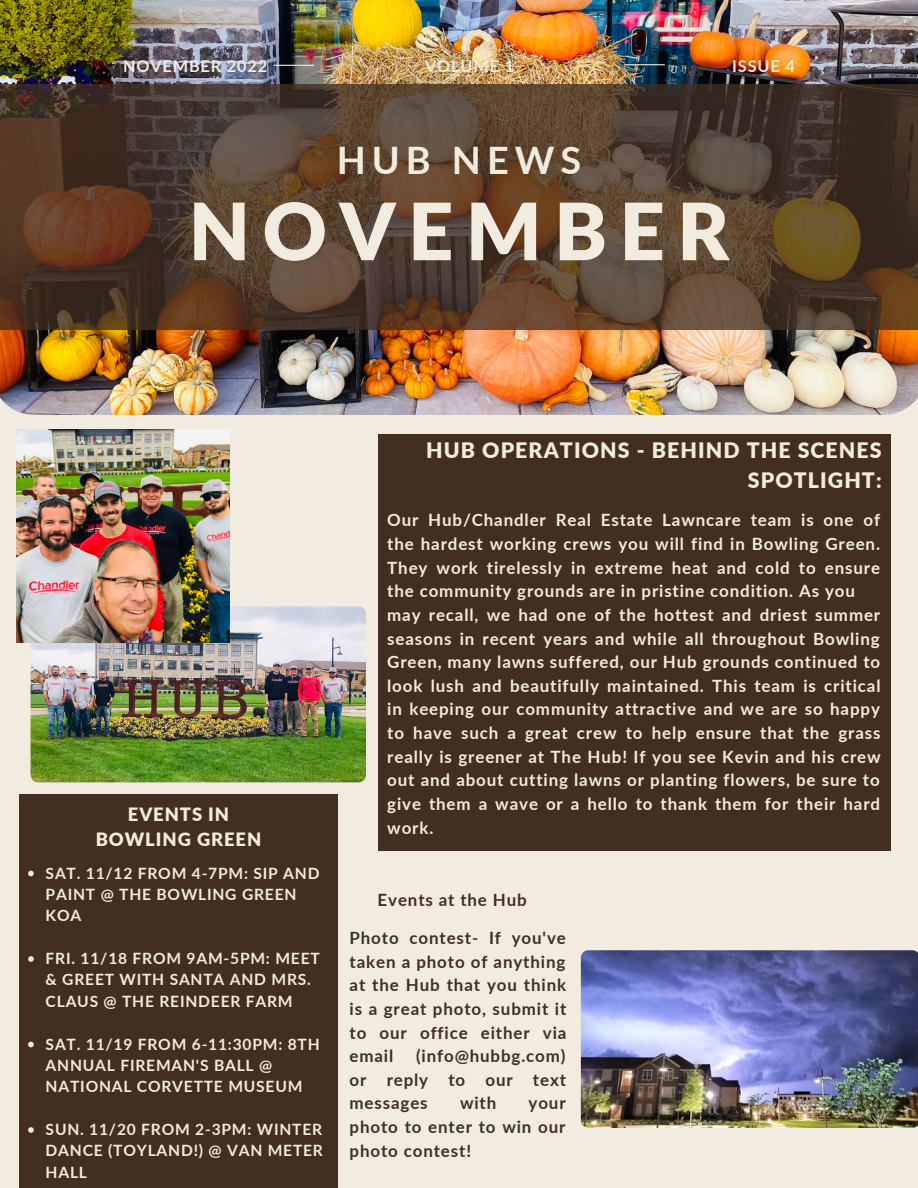
<style>
.page{position:relative;width:918px;height:1188px;background:#f1ecdf}
.page>*{position:absolute;margin:0;border:0;box-sizing:border-box;transform-origin:0 0}
.t1{font:900 79.05px "Lato";letter-spacing:.16em;color:#f1ecdf}
.t2{font:700 37.8px "Lato";letter-spacing:.16em;color:#f1ecdf}
.t3{font:900 21.3px/29.2px "Lato";letter-spacing:.05em;color:#f1ecdf;text-align:right}
.t4{font:900 18.3px/25.3px "Lato";letter-spacing:.05em;color:#f1ecdf;text-align:center}
.t5{font:700 16.95px/23.7px "Lato";letter-spacing:.05em;color:#f1ecdf}
.t6{font:700 16.95px/23.7px "Lato";letter-spacing:.05em;color:#422f22;text-align:justify}
.t7{font:700 16.35px "Lato";letter-spacing:.05em;color:#f1ecdf}
.t8{font:700 15.6px/21.3px "Lato";letter-spacing:.05em;color:#f1ecdf}
</style>
<div class="page">
<img style="left:0;top:0;width:918px;height:415px">
<svg style="left:0;top:84px;width:918px;height:245px;background:#543e2d"></svg>
<hr style="left:274px;top:65px;width:40px;height:1px;background:#f1ecdf">
<hr style="left:624px;top:64px;width:41px;height:1px;background:#f1ecdf">
<img style="left:31px;top:606px;width:335px;height:176px;border-radius:7px">
<img style="left:17px;top:429px;width:212px;height:213px">
<div style="left:378px;top:434px;width:513px;height:416px;background:#422f22"></div>
<div style="left:19px;top:795px;width:319px;height:393px;background:#422f22"></div>
<img style="left:581px;top:950px;width:337px;height:178px">
<svg style="left:28px;top:871px;width:6px;height:5px"></svg>
<svg style="left:28px;top:956px;width:6px;height:6px"></svg>
<svg style="left:28px;top:1042px;width:6px;height:5px"></svg>
<svg style="left:28px;top:1127px;width:6px;height:6px"></svg>
<p class="t7" style="left:123px;top:55px;width:146px">NOVEMBER 2022</p>
<p class="t7" style="left:425px;top:55px;width:91px">VOLUME 1</p>
<h2 class="t2" style="left:337px;top:136px;width:246px">HUB NEWS</h2>
<p class="t7" style="left:732px;top:55px;width:64px">ISSUE 4</p>
<h1 class="t1" style="left:189px;top:182px;width:542px">NOVEMBER</h1>
<p class="t4" style="left:96px;top:801px;width:167px">EVENTS IN<br>BOWLING GREEN</p>
<p class="t8" style="left:46px;top:862px;width:275px">SAT. 11/12 FROM 4-7PM: SIP AND<br>PAINT @ THE BOWLING GREEN<br>KOA</p>
<p class="t8" style="left:46px;top:947px;width:276px">FRI. 11/18 FROM 9AM-5PM: MEET &amp; GREET WITH SANTA AND MRS.<br>CLAUS @ THE REINDEER FARM</p>
<p class="t8" style="left:46px;top:1033px;width:276px">SAT. 11/19 FROM 6-11:30PM: 8TH<br>ANNUAL FIREMAN'S BALL @<br>NATIONAL CORVETTE MUSEUM</p>
<p class="t8" style="left:46px;top:1118px;width:279px;text-align:justify">SUN. 11/20 FROM 2-3PM: WINTER DANCE (TOYLAND!) @ VAN METER HALL</p>
<p class="t3" style="left:426px;top:435px;width:457px">HUB OPERATIONS - BEHIND THE SCENES<br>SPOTLIGHT:</p>
<p class="t5" style="left:387px;top:508px;width:495px">Our Hub/Chandler Real Estate Lawncare team is one of the hardest working crews you will find in Bowling Green.<br>They work tirelessly in extreme heat and cold to ensure the community grounds are in pristine condition. As you may recall, we had one of the hottest and driest summer seasons in recent years and while all throughout Bowling Green, many lawns suffered, our Hub grounds continued to look lush and beautifully maintained. This team is critical in keeping our community attractive and we are so happy to have such a great crew to help ensure that the grass really is greener at The Hub! If you see Kevin and his crew out and about cutting lawns or planting flowers, be sure to give them a wave or a hello to thank them for their hard work.</p>
<p class="t6" style="left:378px;top:887px;width:151px">Events at the Hub</p>
<p class="t6" style="left:350px;top:926px;width:218px">Photo contest- If you've taken a photo of anything at the Hub that you think is a great photo, submit it to our office either via email</p>
<p class="t6" style="left:350px;top:1044px;width:218px;text-indent:66px">(info@hubbg.com) or reply to our text messages</p>
<p class="t6" style="left:460px;top:1091px;width:38px">with</p>
<p class="t6" style="left:350px;top:1091px;width:218px;text-indent:179px">your photo to enter to win our photo contest!</p>
</div>
